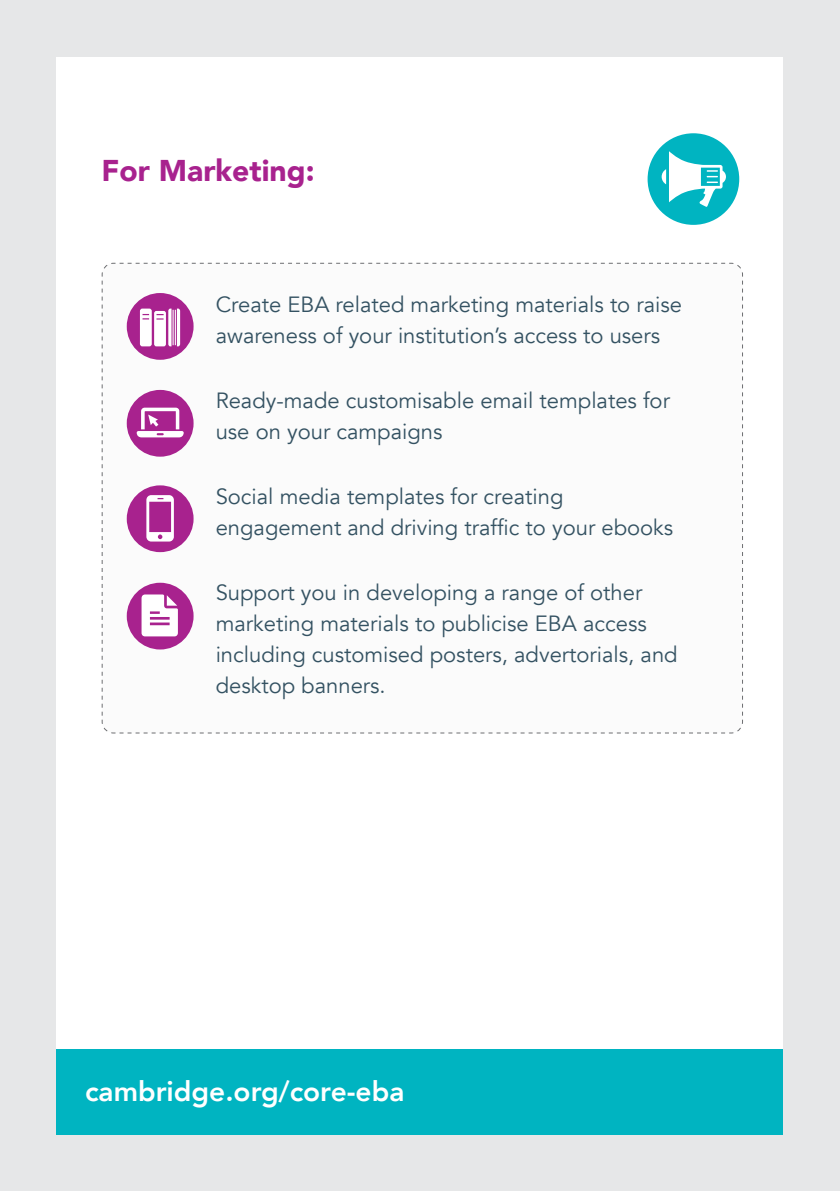
<style>
.page{position:relative;width:840px;height:1191px;background:#fff}
.page>*{position:absolute;margin:0;border:0;box-sizing:border-box;transform-origin:0 0}
.t1{font:900 30px "Avenir";color:#a8228e}
.t2{font:800 28px "Avenir";color:#fff}
.t3{font:22px/31px "Avenir";color:#345262}
</style>
<div class="page">
<div style="left:0;top:0;width:839px;height:1191px;background:#e6e7e8"></div>
<div style="left:57px;top:57px;width:725px;height:1077px;background:#fff"></div>
<div style="left:57px;top:1049px;width:725px;height:85px;background:#00b4c1"></div>
<svg style="left:101px;top:262px;width:642px;height:472px"></svg>
<div style="left:127px;top:293px;width:66px;height:67px;background:#a8228e;border-radius:50%"></div>
<div style="left:127px;top:390px;width:66px;height:67px;background:#a8228e;border-radius:50%"></div>
<div style="left:127px;top:485px;width:66px;height:67px;background:#a8228e;border-radius:50%"></div>
<div style="left:127px;top:583px;width:66px;height:66px;background:#a8228e;border-radius:50%"></div>
<svg style="left:137px;top:407px;width:46px;height:30px"></svg>
<svg style="left:141px;top:594px;width:37px;height:42px"></svg>
<hr style="left:150px;top:622px;width:19px;height:3px;background:#a8228e">
<svg style="left:146px;top:495px;width:28px;height:46px"></svg>
<svg style="left:140px;top:308px;width:40px;height:38px;background:#e8c5e1"></svg>
<div style="left:647px;top:133px;width:91px;height:92px;background:#00b4c1;border-radius:50%"></div>
<svg style="left:661px;top:151px;width:64px;height:56px"></svg>
<h1 class="t1" style="left:102px;top:145px;width:214px">For Marketing:</h1>
<p class="t3" style="left:215px;top:289px;width:467px">Create EBA related marketing materials to raise awareness of your institution’s access to users</p>
<p class="t3" style="left:215px;top:385px;width:455px">Ready-made customisable email templates for use on your campaigns</p>
<p class="t3" style="left:215px;top:481px;width:459px">Social media templates for creating engagement and driving traffic to your ebooks</p>
<p class="t3" style="left:215px;top:577px;width:463px">Support you in developing a range of other marketing materials to publicise EBA access including customised posters, advertorials, and desktop banners.</p>
<p class="t2" style="left:85px;top:1069px;width:320px">cambridge.org/core-eba</p>
</div>
